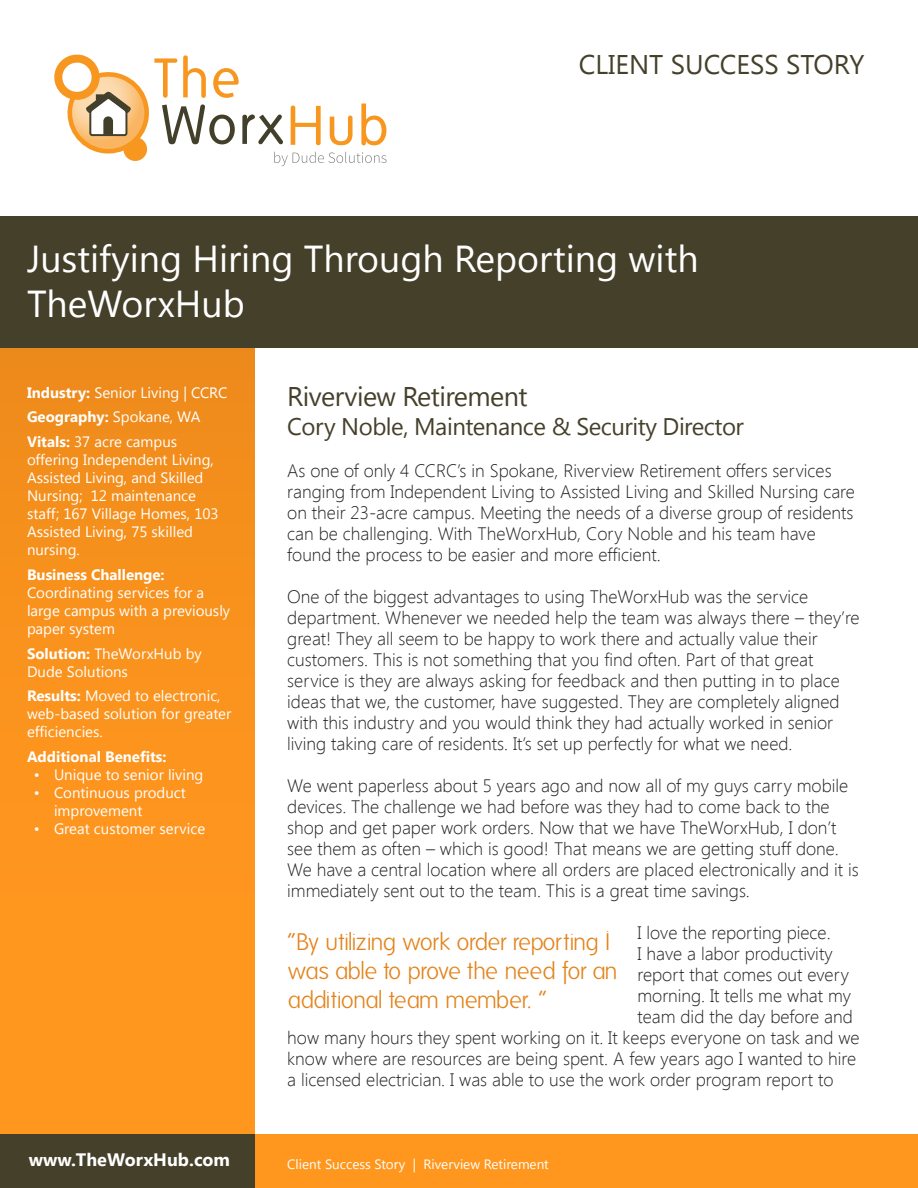
<style>
.page{position:relative;width:918px;height:1188px;background:#fff}
.page>*{position:absolute;margin:0;border:0;box-sizing:border-box;transform-origin:0 0}
.t1{font:37.5px/45px "Segoe UI";color:#fff}
.t2{font:27px "Segoe UI";letter-spacing:-.02em;color:#45402a}
.t3{font:27px "Segoe UI";color:#45402a}
.t4{font:300 24px/28.8px "Folks";letter-spacing:-.035em;color:#e3831b}
.t5{font:24px "Segoe UI";letter-spacing:-.02em;color:#45402a}
.t6{font:300 18px/21px "Segoe UI";color:#231f20}
.t7{font:700 18px "Nirmala UI";color:#fff}
.t8{font:15px/18px "Segoe UI";color:#fff}
.t9{font:700 15px "Segoe UI";color:#fff}
.t10{font:13.5px "Nirmala UI";color:#fff}
.s1{font-weight:700}
.s2{font-weight:400}
</style>
<div class="page">
<div style="left:0;top:217px;width:255px;height:971px;background:linear-gradient(to right,#fa931d,#fa931d)"></div>
<div style="left:0;top:1134px;width:256px;height:54px;background:#45402a"></div>
<div style="left:256px;top:1134px;width:662px;height:54px;background:#ff971e"></div>
<div style="left:0;top:217px;width:918px;height:131px;background:#45402a"></div>
<svg style="left:54px;top:54px;width:333px;height:112px"></svg>
<p class="t3" style="left:579px;top:45px;width:287px">CLIENT SUCCESS STORY</p>
<p class="t1" style="left:27px;top:234px;width:673px">Justifying Hiring Through Reporting with<br>TheWorxHub</p>
<p class="t8" style="left:27px;top:383px;width:202px"><span class="s1">Industry:</span> Senior Living | CCRC</p>
<p class="t9" style="left:27px;top:406px;width:175px">Geography: <span class="s2">Spokane, WA</span></p>
<p class="t8" style="left:27px;top:432px;width:193px"><span class="s1">Vitals:</span> 37 acre campus offering Independent Living,<br>Assisted Living, and Skilled<br>Nursing; 12 maintenance staff; 167 Village Homes, 103<br>Assisted Living, 75 skilled nursing.</p>
<p class="t8" style="left:27px;top:565px;width:205px"><span class="s1">Business Challenge:<br></span>Coordinating services for a large campus with a previously paper system</p>
<p class="t8" style="left:27px;top:644px;width:176px"><span class="s1">Solution:</span> TheWorxHub by<br>Dude Solutions</p>
<p class="t8" style="left:27px;top:686px;width:206px"><span class="s1">Results:</span> Moved to electronic, web-based solution for greater efficiencies.</p>
<p class="t9" style="left:27px;top:746px;width:141px">Additional Benefits:</p>
<p class="t8" style="left:34px;top:765px;width:171px">• Unique to senior living</p>
<p class="t8" style="left:54px;top:783px;width:133px;text-indent:-20px">• Continuous product improvement</p>
<p class="t8" style="left:34px;top:819px;width:173px">• Great customer service</p>
<p class="t2" style="left:287px;top:378px;width:242px">Riverview Retirement</p>
<p class="t5" style="left:287px;top:410px;width:458px">Cory Noble, Maintenance &amp; Security Director</p>
<p class="t6" style="left:287px;top:460px;width:569px">As one of only 4 CCRC’s in Spokane, Riverview Retirement offers services ranging from Independent Living to Assisted Living and Skilled Nursing care on their 23-acre campus. Meeting the needs of a diverse group of residents can be challenging. With TheWorxHub, Cory Noble and his team have found the process to be easier and more efficient.</p>
<p class="t6" style="left:287px;top:586px;width:574px">One of the biggest advantages to using TheWorxHub was the service department. Whenever we needed help the team was always there – they’re great! They all seem to be happy to work there and actually value their customers. This is not something that you find often. Part of that great service is they are always asking for feedback and then putting in to place ideas that we, the customer, have suggested. They are completely aligned with this industry and you would think they had actually worked in senior living taking care of residents. It’s set up perfectly for what we need.</p>
<p class="t6" style="left:287px;top:775px;width:573px">We went paperless about 5 years ago and now all of my guys carry mobile devices. The challenge we had before was they had to come back to the shop and get paper work orders. Now that we have TheWorxHub, I don’t see them as often – which is good! That means we are getting stuff done.<br>We have a central location where all orders are placed electronically and it is immediately sent out to the team. This is a great time savings.</p>
<p class="t6" style="left:638px;top:922px;width:195px">I love the reporting piece.</p>
<p class="t6" style="left:638px;top:943px;width:197px">I have a labor productivity</p>
<p class="t6" style="left:638px;top:964px;width:213px">report that comes out every</p>
<p class="t6" style="left:638px;top:985px;width:215px">morning. It tells me what my</p>
<p class="t6" style="left:638px;top:1006px;width:217px">team did the day before and</p>
<p class="t6" style="left:287px;top:1027px;width:574px">how many hours they spent working on it. It keeps everyone on task and we</p>
<p class="t6" style="left:287px;top:1048px;width:570px">know where are resources are being spent. A few years ago I wanted to hire</p>
<p class="t6" style="left:287px;top:1069px;width:548px">a licensed electrician. I was able to use the work order program report to</p>
<p class="t4" style="left:288px;top:928px;width:331px">“By utilizing work order reporting I was able to prove the need for an additional team member. ”</p>
<p class="t7" style="left:29px;top:1146px;width:203px">www.TheWorxHub.com</p>
<p class="t10" style="left:287px;top:1154px;width:263px">Client Success Story | Riverview Retirement</p>
</div>
